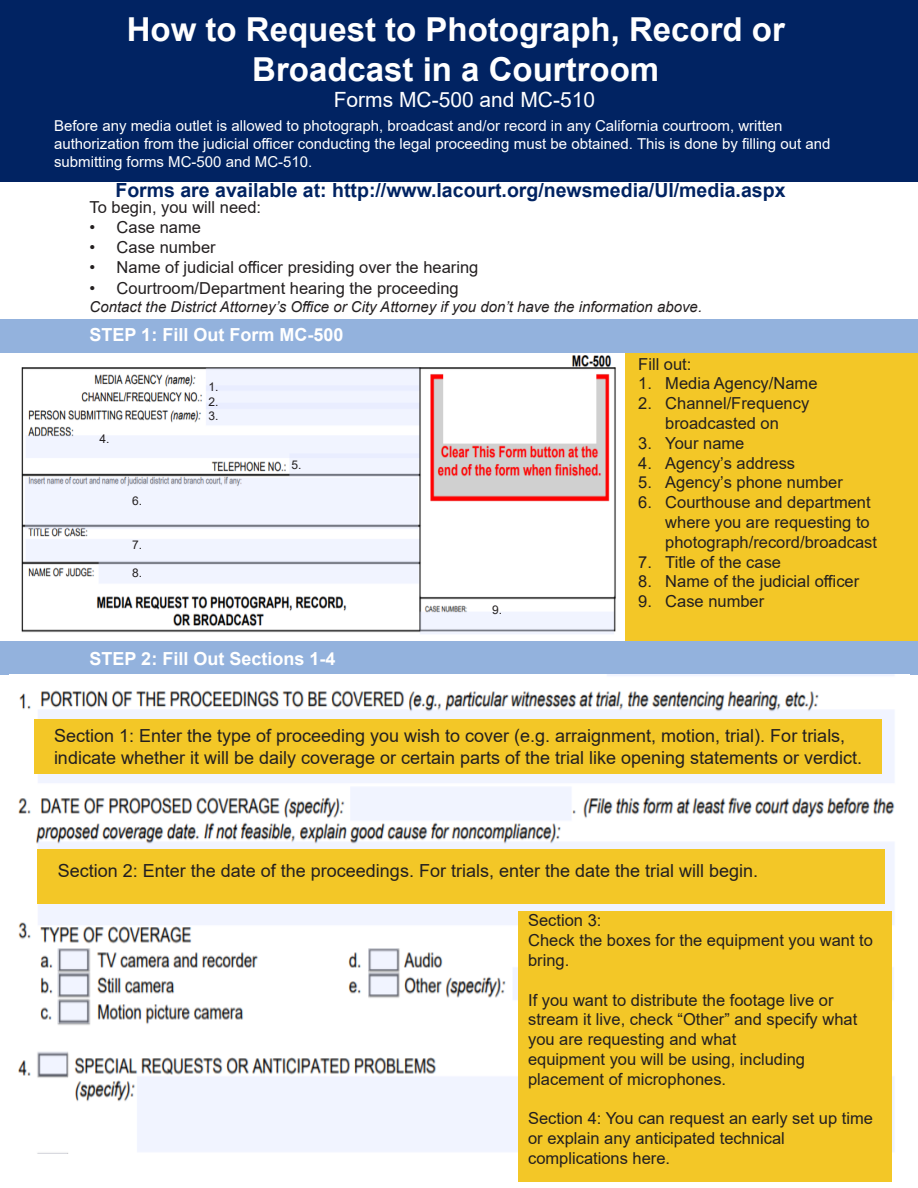
<style>
.page{position:relative;width:918px;height:1188px;background:#fff}
.page>*{position:absolute;margin:0;border:0;box-sizing:border-box;transform-origin:0 0}
.t1{font:700 33px "Arial";color:#fff}
.t2{font:21px "Arial";color:#fff}
.t3{font:700 19.5px "Arial";color:#012362}
.t4{font:18px/21.6px "Arial";color:#231f20}
.t5{font:700 18px "Arial";color:#fff}
.t6{font:16.5px/19.8px "Arial";color:#231f20}
.t7{font:15px/18px "Arial";color:#fff}
.t8{font:italic 15px "Arial";color:#231f20}
.t9{font:12px "Arial";color:#231f20}
</style>
<div class="page">
<div style="left:0;top:0;width:918px;height:181px;background:#012362"></div>
<img style="left:21px;top:355px;width:595px;height:279px">
<div style="left:625px;top:353px;width:293px;height:288px;background:#f3c727"></div>
<div style="left:0;top:319px;width:918px;height:34px;background:#93b2dd"></div>
<div style="left:0;top:641px;width:918px;height:33px;background:#93b2dd"></div>
<img style="left:18px;top:674px;width:877px;height:479px">
<div style="left:35px;top:719px;width:847px;height:55px;background:#f3c727"></div>
<div style="left:37px;top:850px;width:848px;height:54px;background:#f3c727"></div>
<div style="left:518px;top:911px;width:374px;height:271px;background:#f3c727"></div>
<p class="t1" style="left:127px;top:7px;width:660px">How to Request to Photograph, Record or</p>
<p class="t1" style="left:252px;top:46px;width:409px">Broadcast in a Courtroom</p>
<p class="t2" style="left:334px;top:85px;width:263px">Forms MC-500 and MC-510</p>
<p class="t7" style="left:54px;top:117px;width:730px">Before any media outlet is allowed to photograph, broadcast and/or record in any California courtroom, written</p>
<p class="t7" style="left:54px;top:135px;width:778px">authorization from the judicial officer conducting the legal proceeding must be obtained. This is done by filling out and submitting forms MC-500 and MC-510.</p>
<p class="t6" style="left:90px;top:197px;width:173px">To begin, you will need:</p>
<p class="t6" style="left:90px;top:217px;width:113px">• Case name</p>
<p class="t6" style="left:90px;top:237px;width:128px">• Case number</p>
<p class="t6" style="left:90px;top:257px;width:390px">• Name of judicial officer presiding over the hearing</p>
<p class="t6" style="left:90px;top:278px;width:371px">• Courtroom/Department hearing the proceeding</p>
<p class="t8" style="left:90px;top:297px;width:614px">Contact the District Attorney’s Office or City Attorney if you don’t have the information above.</p>
<p class="t3" style="left:115px;top:177px;width:672px">Forms are available at: http://www.lacourt.org/newsmedia/UI/media.aspx</p>
<p class="t5" style="left:90px;top:322px;width:255px">STEP 1: Fill Out Form MC-500</p>
<p class="t9" style="left:99px;top:430px;width:12px">4.</p>
<p class="t9" style="left:132px;top:493px;width:12px">6.</p>
<p class="t9" style="left:132px;top:536px;width:12px">7.</p>
<p class="t9" style="left:132px;top:565px;width:12px">8.</p>
<p class="t9" style="left:208px;top:379px;width:12px">1.</p>
<p class="t9" style="left:208px;top:393px;width:12px">2.</p>
<p class="t9" style="left:208px;top:408px;width:12px">3.</p>
<p class="t9" style="left:292px;top:456px;width:12px">5.</p>
<p class="t5" style="left:90px;top:646px;width:247px">STEP 2: Fill Out Sections 1-4</p>
<p class="t9" style="left:492px;top:601px;width:12px">9.</p>
<p class="t6" style="left:638px;top:354px;width:55px">Fill out:</p>
<p class="t6" style="left:638px;top:374px;width:181px">1. Media Agency/Name</p>
<p class="t6" style="left:638px;top:393px;width:172px;text-align:center">2. Channel/Frequency broadcasted on</p>
<p class="t6" style="left:638px;top:433px;width:108px">3. Your name</p>
<p class="t6" style="left:638px;top:453px;width:158px">4. Agency’s address</p>
<p class="t6" style="left:638px;top:473px;width:206px">5. Agency’s phone number</p>
<p class="t6" style="left:665px;top:492px;width:213px;text-indent:-27px">6. Courthouse and department where you are requesting to photograph/record/broadcast</p>
<p class="t6" style="left:638px;top:552px;width:144px">7. Title of the case</p>
<p class="t6" style="left:638px;top:572px;width:222px">8. Name of the judicial officer</p>
<p class="t6" style="left:638px;top:591px;width:128px">9. Case number</p>
<p class="t4" style="left:54px;top:725px;width:810px">Section 1: Enter the type of proceeding you wish to cover (e.g. arraignment, motion, trial). For trials, indicate whether it will be daily coverage or certain parts of the trial like opening statements or verdict.</p>
<p class="t4" style="left:58px;top:860px;width:702px">Section 2: Enter the date of the proceedings. For trials, enter the date the trial will begin.</p>
<p class="t6" style="left:528px;top:911px;width:75px">Section 3:</p>
<p class="t6" style="left:528px;top:930px;width:346px">Check the boxes for the equipment you want to bring.</p>
<p class="t6" style="left:528px;top:990px;width:331px">If you want to distribute the footage live or stream it live, check “Other” and specify what you are requesting and what</p>
<p class="t6" style="left:528px;top:1049px;width:278px">equipment you will be using, including</p>
<p class="t6" style="left:528px;top:1069px;width:200px">placement of microphones.</p>
<p class="t6" style="left:528px;top:1109px;width:346px">Section 4: You can request an early set up time or explain any anticipated technical</p>
<p class="t6" style="left:528px;top:1148px;width:144px">complications here.</p>
</div>
